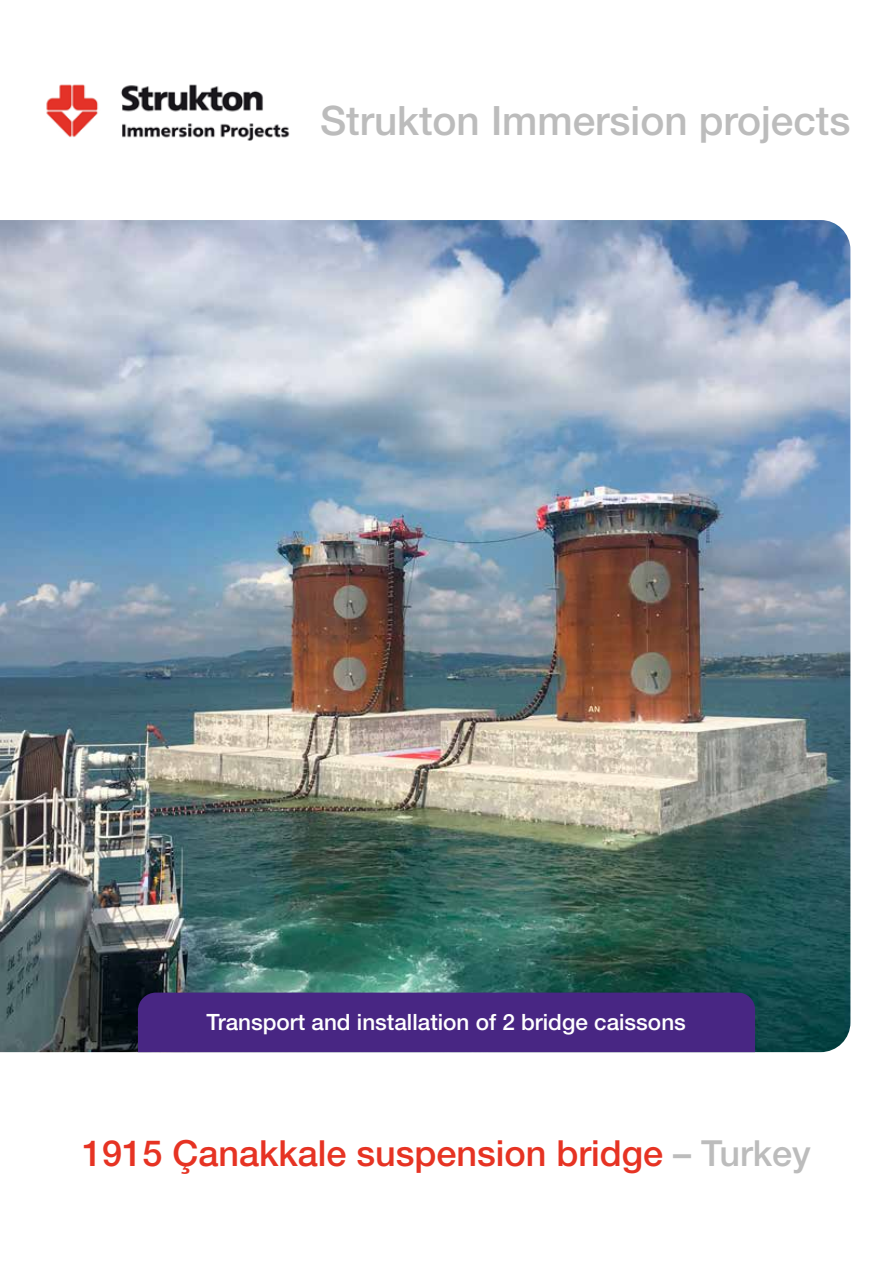
<style>
.page{position:relative;width:893px;height:1263px;background:#fff}
.page>*{position:absolute;margin:0;border:0;box-sizing:border-box;transform-origin:0 0}
.t1{font:500 40.5px "Helvetica Neue LT Std";color:#bcbcbc}
.t2{font:500 36px "Helvetica Neue LT Std";color:#e63323}
.t3{font:500 22.5px "Helvetica Neue LT Std";color:#fff}
.s1{color:#bcbcbc}
</style>
<div class="page">
<img style="left:46px;top:84px;width:244px;height:57px">
<img style="left:0;top:220px;width:850px;height:832px">
<div style="left:138px;top:992px;width:617px;height:60px;background:#482683"></div>
<h1 class="t1" style="left:320px;top:97px;width:532px">Strukton Immersion projects</h1>
<p class="t3" style="left:206px;top:1009px;width:481px">Transport and installation of 2 bridge caissons</p>
<h2 class="t2" style="left:82px;top:1132px;width:730px">1915 Çanakkale suspension bridge <span class="s1">– Turkey</span></h2>
</div>
